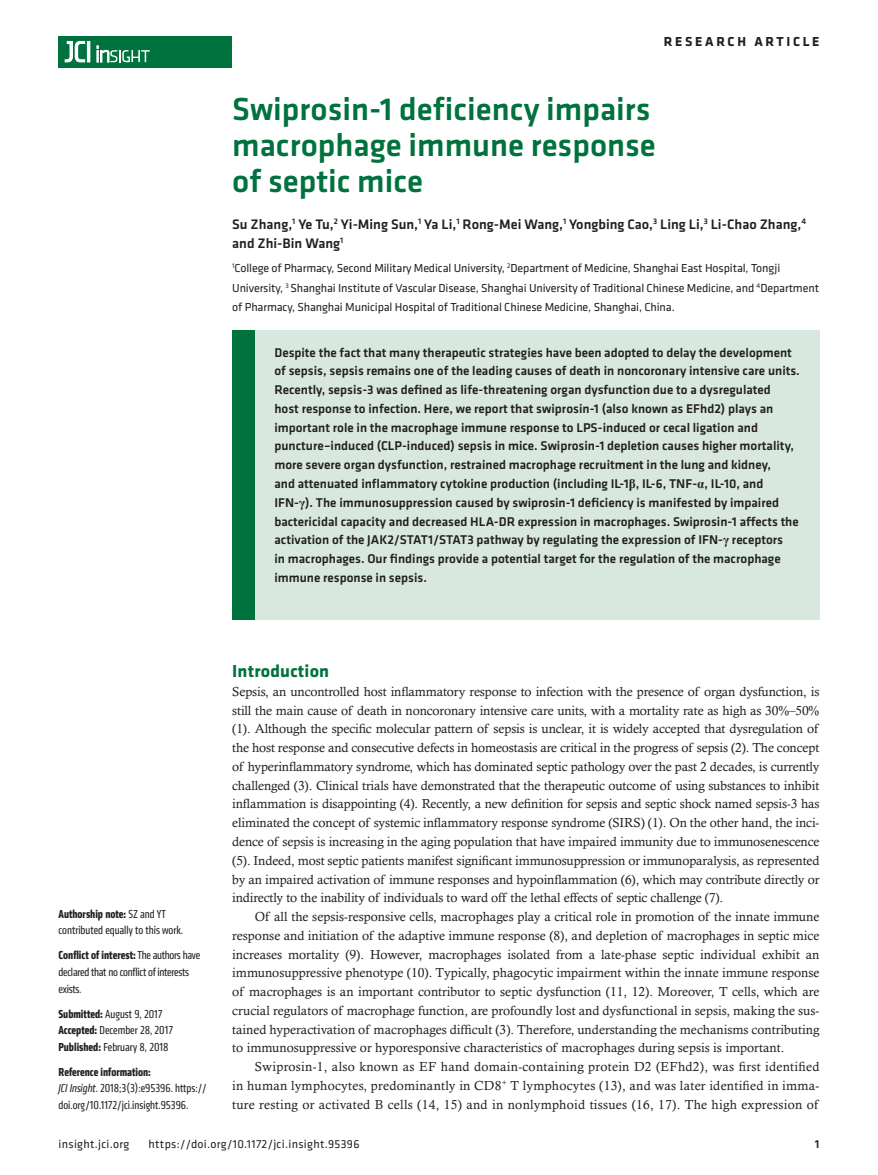
<style>
.page{position:relative;width:878px;height:1175px;background:#fff}
.page>*{position:absolute;margin:0;border:0;box-sizing:border-box;transform-origin:0 0}
.t1{font:500 33px/36px "Klavika Basic";color:#00723e}
.t2{font:700 18px "Klavika";letter-spacing:.01em;color:#00723e}
.t3{font:500 14.25px/19.5px "Klavika Basic";color:#231f20}
.t4{font:700 13.5px "Klavika Basic";letter-spacing:.2em;color:#231f20}
.t5{font:13.2px/18.8px "Calisto MT Std";color:#231f20;text-align:justify}
.t6{font:500 13.2px/18.8px "Klavika Basic";color:#231f20}
.t7{font:12px/19.5px "Klavika";letter-spacing:-.01em;color:#231f20}
.t8{font:condensed 12px/16.5px "Klavika";color:#231f20}
.t9{font:condensed 12px/16.5px "Klavika";letter-spacing:-.02em;color:#231f20}
.t10{font:12px "Klavika Basic";letter-spacing:.025em;color:#231f20}
.t11{font:500 12px "Klavika Basic";color:#231f20}
.s1{font-family:"Times New Roman";font-weight:700}
.s2{font-weight:700}
.s3{font-style:italic}
</style>
<div class="page">
<div style="left:59px;top:36px;width:173px;height:31px;background:#00723e"></div>
<hr style="left:87px;top:41px;width:3px;height:21px;background:#fff">
<svg style="left:64px;top:41px;width:21px;height:22px"></svg>
<svg style="left:97px;top:46px;width:53px;height:16px"></svg>
<div style="left:232px;top:330px;width:587px;height:289px;background:#d8e8df"></div>
<div style="left:232px;top:330px;width:22px;height:289px;background:#00723e"></div>
<p class="t4" style="left:663px;top:32px;width:157px">RESEARCH ARTICLE</p>
<h1 class="t1" style="left:232px;top:91px;width:425px">Swiprosin-1 deficiency impairs macrophage immune response of septic mice</h1>
<p class="t3" style="left:232px;top:214px;width:575px">Su Zhang,<sup>1</sup> Ye Tu,<sup>2</sup> Yi-Ming Sun,<sup>1</sup> Ya Li,<sup>1</sup> Rong-Mei Wang,<sup>1</sup> Yongbing Cao,<sup>3</sup> Ling Li,<sup>3</sup> Li-Chao Zhang,<sup>4 </sup>and Zhi-Bin Wang<sup>1</sup></p>
<p class="t7" style="left:232px;top:258px;width:588px"><sup>1</sup>College of Pharmacy, Second Military Medical University, <sup>2</sup>Department of Medicine, Shanghai East Hospital, Tongji<br>University, <sup>3</sup> Shanghai Institute of Vascular Disease, Shanghai University of Traditional Chinese Medicine, and <sup>4</sup>Department of Pharmacy, Shanghai Municipal Hospital of Traditional Chinese Medicine, Shanghai, China.</p>
<p class="t6" style="left:274px;top:342px;width:527px">Despite the fact that many therapeutic strategies have been adopted to delay the development of sepsis, sepsis remains one of the leading causes of death in noncoronary intensive care units.<br>Recently, sepsis-3 was defined as life-threatening organ dysfunction due to a dysregulated<br>host response to infection. Here, we report that swiprosin-1 (also known as EFhd2) plays an important role in the macrophage immune response to LPS-induced or cecal ligation and puncture–induced (CLP-induced) sepsis in mice. Swiprosin-1 depletion causes higher mortality, more severe organ dysfunction, restrained macrophage recruitment in the lung and kidney,<br>and attenuated inflammatory cytokine production (including IL-1<span class="s1">β</span>, IL-6, TNF-<span class="s1">α</span>, IL-10, and IFN-<span class="s1">γ</span>). The immunosuppression caused by swiprosin-1 deficiency is manifested by impaired bactericidal capacity and decreased HLA-DR expression in macrophages. Swiprosin-1 affects the activation of the JAK2/STAT1/STAT3 pathway by regulating the expression of IFN-<span class="s1">γ</span> receptors<br>in macrophages. Our findings provide a potential target for the regulation of the macrophage immune response in sepsis.</p>
<p class="t8" style="left:59px;top:905px;width:126px"><span class="s2">Authorship note:</span> SZ and YT contributed equally to this work.</p>
<p class="t9" style="left:59px;top:947px;width:143px"><span class="s2">Conflict of interest:</span> The authors have declared that no conflict of interests exists.</p>
<p class="t8" style="left:59px;top:1005px;width:116px"><span class="s2">Submitted:</span> August 9, 2017<br><span class="s2">Accepted:</span> December 28, 2017<br><span class="s2">Published:</span> February 8, 2018</p>
<p class="t8" style="left:59px;top:1063px;width:150px"><span class="s2">Reference information:<br></span><span class="s3">JCI Insight</span>. 2018;3(3):e95396. https:// doi.org/10.1172/jci.insight.95396.</p>
<h2 class="t2" style="left:232px;top:658px;width:98px">Introduction</h2>
<p class="t5" style="left:232px;top:682px;width:588px">Sepsis, an uncontrolled host inflammatory response to infection with the presence of organ dysfunction, is still the main cause of death in noncoronary intensive care units, with a mortality rate as high as 30%–50% (1). Although the specific molecular pattern of sepsis is unclear, it is widely accepted that dysregulation of the host response and consecutive defects in homeostasis are critical in the progress of sepsis (2). The concept of hyperinflammatory syndrome, which has dominated septic pathology over the past 2 decades, is currently challenged (3). Clinical trials have demonstrated that the therapeutic outcome of using substances to inhibit inflammation is disappointing (4). Recently, a new definition for sepsis and septic shock named sepsis-3 has eliminated the concept of systemic inflammatory response syndrome (SIRS) (1). On the other hand, the inci&shy;dence of sepsis is increasing in the aging population that have impaired immunity due to immunosenescence (5). Indeed, most septic patients manifest significant immunosuppression or immunoparalysis, as represented by an impaired activation of immune responses and hypoinflammation (6), which may contribute directly or indirectly to the inability of individuals to ward off the lethal effects of septic challenge (7).</p>
<p class="t5" style="left:232px;top:907px;width:588px;text-indent:22px">Of all the sepsis-responsive cells, macrophages play a critical role in promotion of the innate immune response and initiation of the adaptive immune response (8), and depletion of macrophages in septic mice increases mortality (9). However, macrophages isolated from a late-phase septic individual exhibit an immunosuppressive phenotype (10). Typically, phagocytic impairment within the innate immune response of macrophages is an important contributor to septic dysfunction (11, 12). Moreover, T cells, which are crucial regulators of macrophage function, are profoundly lost and dysfunctional in sepsis, making the sus&shy;tained hyperactivation of macrophages difficult (3). Therefore, understanding the mechanisms contributing to immunosuppressive or hyporesponsive characteristics of macrophages during sepsis is important.</p>
<p class="t5" style="left:232px;top:1057px;width:588px;text-indent:22px">Swiprosin-1, also known as EF hand domain-containing protein D2 (EFhd2), was first identified in human lymphocytes, predominantly in CD8<sup>+</sup> T lymphocytes (13), and was later identified in imma&shy;ture resting or activated B cells (14, 15) and in nonlymphoid tissues (16, 17). The high expression of</p>
<p class="t10" style="left:58px;top:1135px;width:72px">insight.jci.org</p>
<p class="t10" style="left:148px;top:1135px;width:212px">https://doi.org/10.1172/jci.insight.95396</p>
<p class="t11" style="left:814px;top:1135px;width:6px">1</p>
</div>
